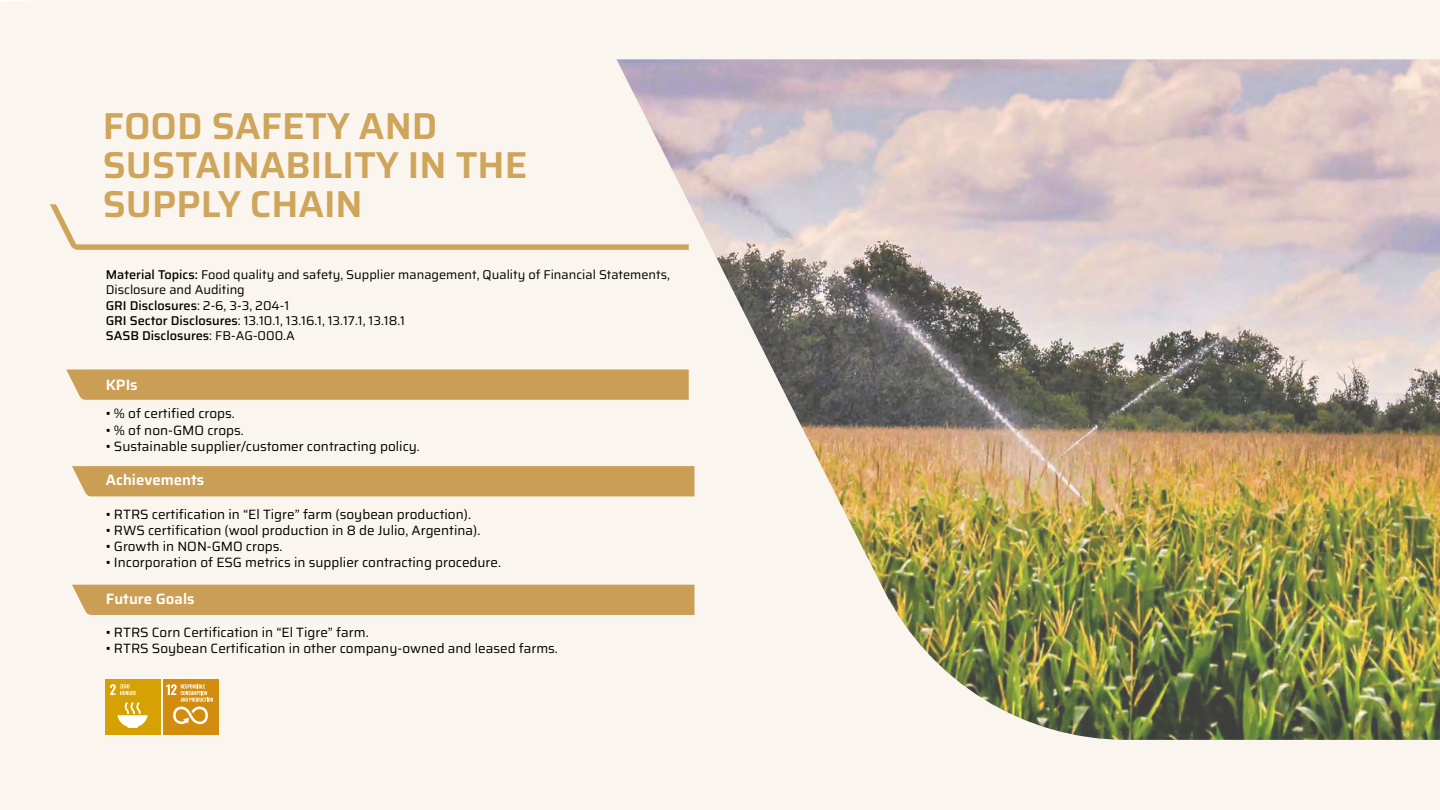
<style>
.page{position:relative;width:1440px;height:810px;background:#faf6ef}
.page>*{position:absolute;margin:0;border:0;box-sizing:border-box;transform-origin:0 0}
.t1{font:600 37.5px/39px "Saira";color:#cfa55b}
.t2{font:600 15px "Saira";color:#fff}
.t3{font:13.5px "Saira";color:#000}
.t4{font:12.75px/15.3px "Saira";color:#000}
.s1{font-weight:500}
</style>
<div class="page">
<img style="left:616px;top:59px;width:824px;height:681px">
<svg style="left:43px;top:200px;width:649px;height:54px"></svg>
<svg style="left:66px;top:369px;width:623px;height:31px;background:#cba15a"></svg>
<div style="left:72px;top:466px;width:622px;height:30px;background:#ca9f55"></div>
<div style="left:72px;top:585px;width:622px;height:30px;background:#ca9f55"></div>
<div style="left:106px;top:680px;width:55px;height:55px;background:#d6a102"></div>
<svg style="left:110px;top:684px;width:26px;height:11px"></svg>
<svg style="left:118px;top:702px;width:30px;height:26px"></svg>
<div style="left:163px;top:680px;width:56px;height:55px;background:#d28d0e"></div>
<svg style="left:166px;top:684px;width:47px;height:41px"></svg>
<h1 class="t1" style="left:103px;top:106px;width:426px">FOOD SAFETY AND<br>SUSTAINABILITY IN THE<br>SUPPLY CHAIN</h1>
<p class="t4" style="left:106px;top:267px;width:566px"><span class="s1">Material Topics:</span> Food quality and safety, Supplier management, Quality of Financial Statements, Disclosure and Auditing<br><span class="s1">GRI Disclosures</span>: 2-6, 3-3, 204-1<br><span class="s1">GRI Sector Disclosures</span>: 13.10.1, 13.16.1, 13.17.1, 13.18.1<br><span class="s1">SASB Disclosures</span>: FB-AG-000.A</p>
<p class="t2" style="left:106px;top:373px;width:33px">KPIs</p>
<p class="t3" style="left:106px;top:403px;width:131px">• % of certified crops.</p>
<p class="t3" style="left:106px;top:419px;width:140px">• % of non-GMO crops.</p>
<p class="t3" style="left:106px;top:435px;width:316px">• Sustainable supplier/customer contracting policy.</p>
<p class="t2" style="left:106px;top:468px;width:100px">Achievements</p>
<p class="t3" style="left:106px;top:503px;width:367px">• RTRS certification in “El Tigre” farm (soybean production).</p>
<p class="t3" style="left:106px;top:519px;width:376px">• RWS certification (wool production in 8 de Julio, Argentina).</p>
<p class="t3" style="left:106px;top:535px;width:178px">• Growth in NON-GMO crops.</p>
<p class="t3" style="left:106px;top:552px;width:397px">• Incorporation of ESG metrics in supplier contracting procedure.</p>
<p class="t2" style="left:106px;top:587px;width:90px">Future Goals</p>
<p class="t3" style="left:106px;top:622px;width:264px">• RTRS Corn Certification in “El Tigre” farm.</p>
<p class="t3" style="left:106px;top:638px;width:454px">• RTRS Soybean Certification in other company-owned and leased farms.</p>
</div>
